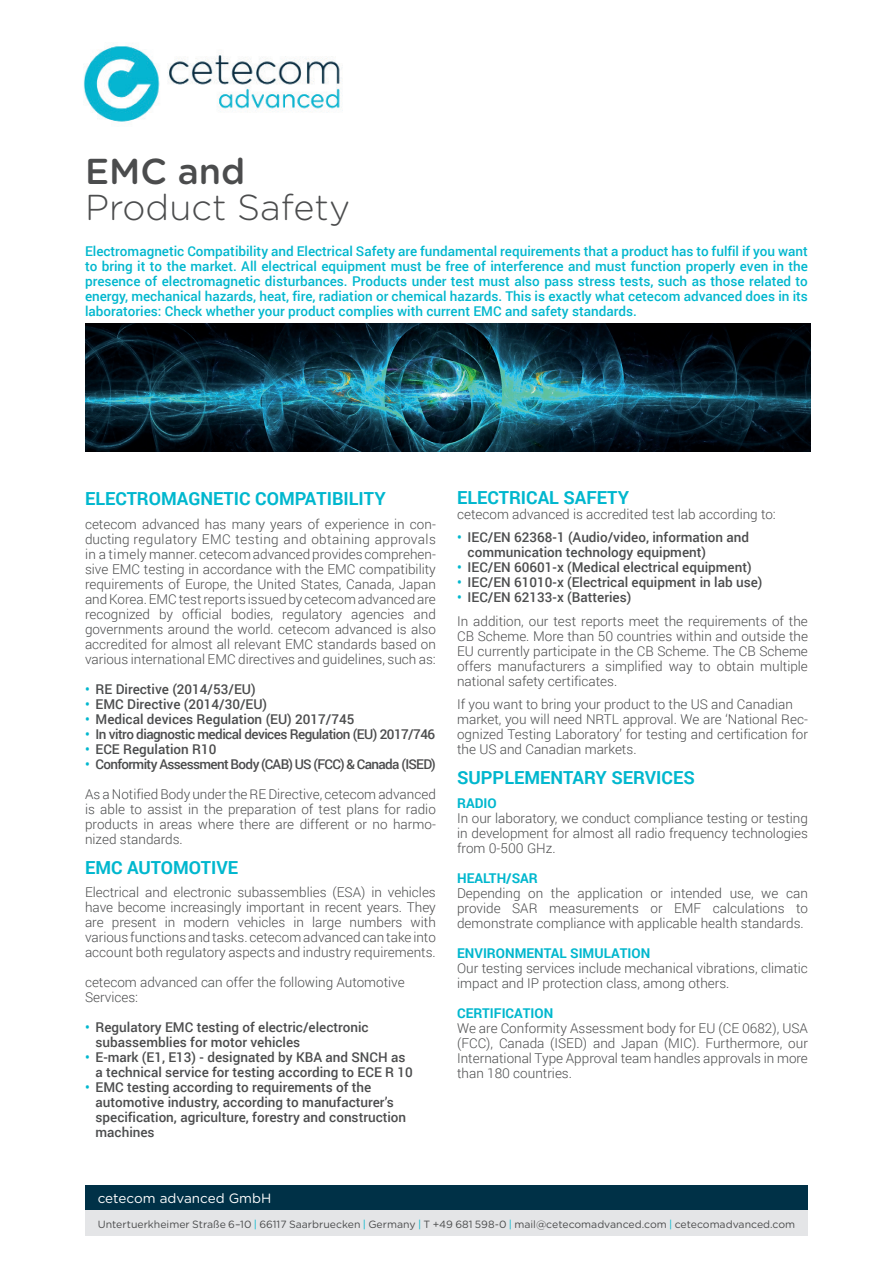
<style>
.page{position:relative;width:893px;height:1263px;background:#fff}
.page>*{position:absolute;margin:0;border:0;box-sizing:border-box;transform-origin:0 0}
.t1{font:300 36px "Gotham Rounded";color:#4b4c4d}
.t2{font:500 36px "Gotham Rounded";color:#4b4c4d}
.t3{font:700 18px "Roboto";color:#00b7ce}
.t4{font:300 13.5px/15px "Roboto";color:#4b4c4d;text-align:justify}
.t5{font:500 13.5px/15px "Roboto";color:#4b4c4d}
.t6{font:500 13.5px/15px "Roboto";color:#00b7ce;text-align:justify}
.t7{font:500 13.5px "Roboto";letter-spacing:-.04em;color:#4b4c4d}
.t8{font:700 13.5px "Roboto";color:#00b7ce}
.t9{font:500 13.5px "Roboto";letter-spacing:-.045em;color:#4b4c4d}
.t10{font:13.5px "Gotham Rounded";color:#fff}
.t11{font:10.5px "Gotham Rounded";color:#4b4c4d}
.s1{color:#00b7ce}
.s2{font-weight:500;color:#00b7ce}
.s3{font-weight:500}
</style>
<div class="page">
<div style="left:85px;top:1185px;width:723px;height:26px;background:#003147"></div>
<img style="left:83px;top:43px;width:260px;height:79px">
<div style="left:85px;top:1211px;width:723px;height:25px;background:#e4e5e7"></div>
<img style="left:85px;top:323px;width:725px;height:129px">
<h1 class="t2" style="left:85px;top:146px;width:162px">EMC and</h1>
<h1 class="t1" style="left:85px;top:183px;width:267px">Product Safety</h1>
<p class="t6" style="left:85px;top:243px;width:724px">Electromagnetic Compatibility and Electrical Safety are fundamental requirements that a product has to fulfil if you want to bring it to the market. All electrical equipment must be free of interference and must function properly even in the presence of electromagnetic disturbances. Products under test must also pass stress tests, such as those related to energy, mechanical hazards, heat, fire, radiation or chemical hazards. This is exactly what cetecom advanced does in its laboratories: Check whether your product complies with current EMC and safety standards.</p>
<h2 class="t3" style="left:85px;top:486px;width:302px">ELECTROMAGNETIC COMPATIBILITY</h2>
<p class="t4" style="left:85px;top:516px;width:352px">cetecom advanced has many years of experience in con&shy;ducting regulatory EMC testing and obtaining approvals in a timely manner. cetecom advanced provides comprehen&shy;sive EMC testing in accordance with the EMC compatibility requirements of Europe, the United States, Canada, Japan and Korea. EMC test reports issued by cetecom advanced are recognized by official bodies, regulatory agencies and governments around the world. cetecom advanced is also accredited for almost all relevant EMC standards based on various international EMC directives and guidelines, such as:</p>
<p class="t5" style="left:85px;top:681px;width:172px"><span class="s1">•</span> RE Directive (2014/53/EU)</p>
<p class="t5" style="left:85px;top:696px;width:184px"><span class="s1">•</span> EMC Directive (2014/30/EU)</p>
<p class="t5" style="left:85px;top:711px;width:271px"><span class="s1">•</span> Medical devices Regulation (EU) 2017/745</p>
<p class="t7" style="left:85px;top:724px;width:352px"><span class="s1">•</span> In vitro diagnostic medical devices Regulation (EU) 2017/746</p>
<p class="t5" style="left:85px;top:741px;width:133px"><span class="s1">•</span> ECE Regulation R10</p>
<p class="t9" style="left:85px;top:754px;width:352px"><span class="s1">•</span> Conformity Assessment Body (CAB) US (FCC) &amp; Canada (ISED)</p>
<p class="t4" style="left:85px;top:786px;width:352px">As a Notified Body under the RE Directive, cetecom advanced is able to assist in the preparation of test plans for radio products in areas where there are different or no harmo&shy;nized standards.</p>
<h2 class="t3" style="left:85px;top:854px;width:155px">EMC AUTOMOTIVE</h2>
<p class="t4" style="left:85px;top:884px;width:352px">Electrical and electronic subassemblies (ESA) in vehicles have become increasingly important in recent years. They are present in modern vehicles in large numbers with various functions and tasks. cetecom advanced can take into account both regulatory aspects and industry requirements.</p>
<p class="t4" style="left:85px;top:974px;width:321px">cetecom advanced can offer the following Automotive<br>Services:</p>
<p class="t5" style="left:96px;top:1019px;width:275px;text-indent:-11px"><span class="s1">•</span> Regulatory EMC testing of electric/electronic subassemblies for motor vehicles</p>
<p class="t5" style="left:96px;top:1049px;width:319px;text-indent:-11px"><span class="s1">•</span> E-mark (E1, E13) - designated by KBA and SNCH as a technical service for testing according to ECE R 10</p>
<p class="t5" style="left:96px;top:1079px;width:312px;text-indent:-11px"><span class="s1">•</span> EMC testing according to requirements of the automotive industry, according to manufacturer’s specification, agriculture, forestry and construction machines</p>
<h2 class="t3" style="left:457px;top:484px;width:173px">ELECTRICAL SAFETY</h2>
<p class="t4" style="left:457px;top:506px;width:320px">cetecom advanced is accredited test lab according to:</p>
<p class="t5" style="left:468px;top:529px;width:283px;text-indent:-11px"><span class="s1">•</span> IEC/EN 62368-1 (Audio/video, information and communication technology equipment)</p>
<p class="t5" style="left:457px;top:559px;width:296px"><span class="s1">•</span> IEC/EN 60601-x (Medical electrical equipment)</p>
<p class="t5" style="left:457px;top:574px;width:307px"><span class="s1">•</span> IEC/EN 61010-x (Electrical equipment in lab use)</p>
<p class="t4" style="left:457px;top:585px;width:352px;line-height:23.5px"><span class="s2">•</span> <span class="s3">IEC/EN 62133-x (Batteries)<br></span>In addition, our test reports meet the requirements of the</p>
<p class="t4" style="left:457px;top:628px;width:352px">CB Scheme. More than 50 countries within and outside the EU currently participate in the CB Scheme. The CB Scheme offers manufacturers a simplified way to obtain multiple national safety certificates.</p>
<p class="t4" style="left:457px;top:696px;width:352px;text-align:left">If you want to bring your product to the US and Canadian market, you will need NRTL approval. We are ‘National Rec&shy;ognized Testing Laboratory’ for testing and certification for the US and Canadian markets.</p>
<h2 class="t3" style="left:457px;top:765px;width:239px">SUPPLEMENTARY SERVICES</h2>
<p class="t8" style="left:457px;top:793px;width:41px">RADIO</p>
<p class="t4" style="left:457px;top:810px;width:352px">In our laboratory, we conduct compliance testing or testing in development for almost all radio frequency technologies from 0-500 GHz.</p>
<p class="t8" style="left:457px;top:868px;width:82px">HEALTH/SAR</p>
<p class="t4" style="left:457px;top:885px;width:352px">Depending on the application or intended use, we can provide SAR measurements or EMF calculations to demonstrate compliance with applicable health standards.</p>
<p class="t8" style="left:457px;top:943px;width:195px">ENVIRONMENTAL SIMULATION</p>
<p class="t4" style="left:457px;top:960px;width:352px">Our testing services include mechanical vibrations, climatic impact and IP protection class, among others.</p>
<p class="t8" style="left:457px;top:1003px;width:98px">CERTIFICATION</p>
<p class="t4" style="left:457px;top:1020px;width:352px">We are Conformity Assessment body for EU (CE 0682), USA (FCC), Canada (ISED) and Japan (MIC). Furthermore, our International Type Approval team handles approvals in more than 180 countries.</p>
<p class="t10" style="left:98px;top:1188px;width:175px">cetecom advanced GmbH</p>
<p class="t11" style="left:98px;top:1217px;width:699px">Untertuerkheimer Straße 6–10 <span class="s1">|</span> 66117 Saarbruecken <span class="s1">|</span> Germany <span class="s1">|</span> T +49 681 598-0 <span class="s1">|</span> mail@cetecomadvanced.com <span class="s1">|</span> cetecomadvanced.com</p>
</div>
